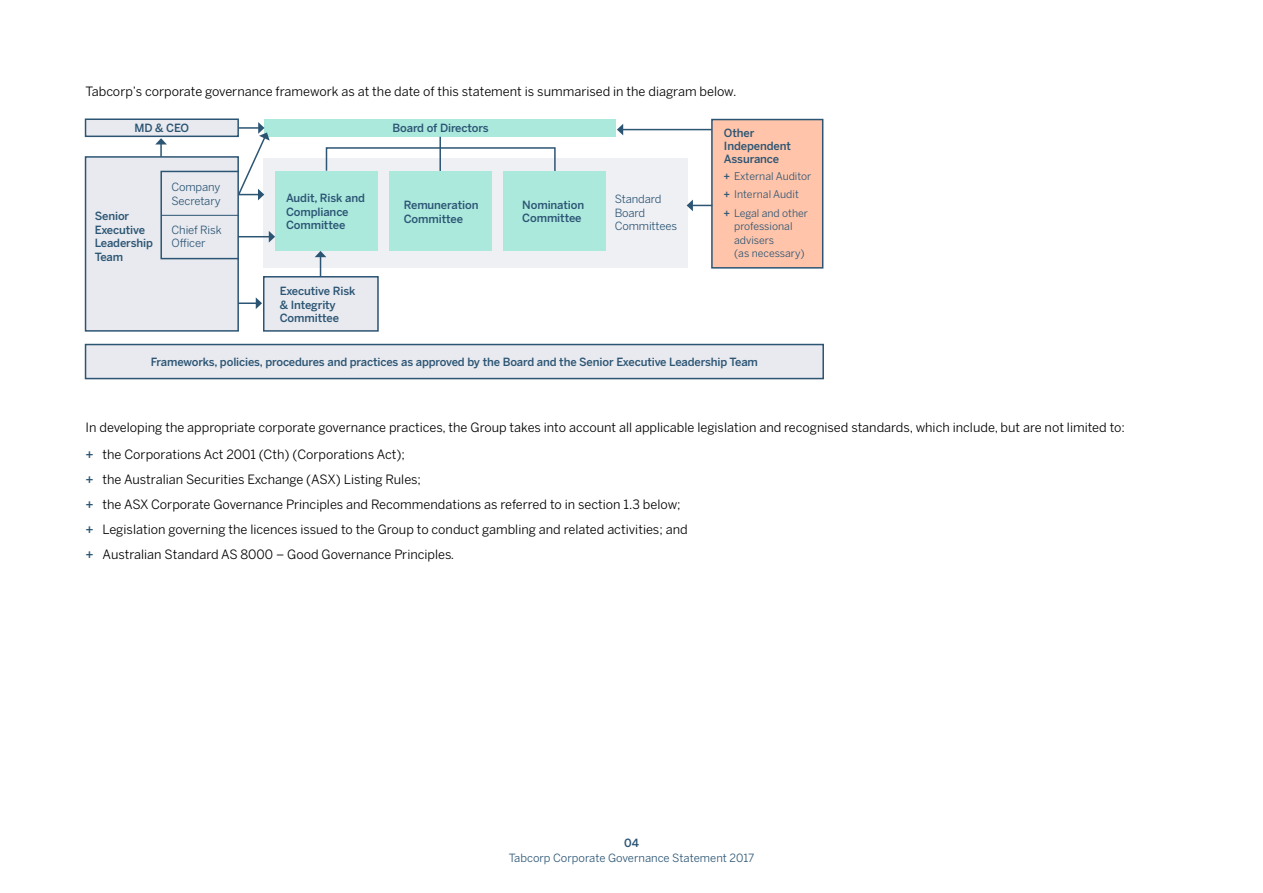
<style>
.page{position:relative;width:1263px;height:893px;background:#fff}
.page>*{position:absolute;margin:0;border:0;box-sizing:border-box;transform-origin:0 0}
.t1{font:12.75px/25px "Benton Sans";color:#000}
.t2{font:500 11.25px/13.5px "Benton Sans";letter-spacing:-.01em;color:#2c5574}
.t3{font:11.25px/13.5px "Benton Sans";letter-spacing:-.01em;color:#2c5574}
.t4{font:10.5px/18.3px "Benton Sans";color:#2c5574}
.s1{font-weight:500}
.s2{font-weight:500;color:#2c5574}
.s3{font-style:italic}
</style>
<div class="page">
<div style="left:711px;top:119px;width:112px;height:150px;background:#ffc4a9;border:2px solid #2c5574"></div>
<hr style="left:622px;top:129px;width:90px;height:1px;background:#2c5574">
<svg style="left:617px;top:124px;width:6px;height:11px"></svg>
<div style="left:263px;top:159px;width:425px;height:109px;background:#eff0f4"></div>
<div style="left:265px;top:119px;width:351px;height:18px;background:#abe9dd"></div>
<div style="left:275px;top:171px;width:103px;height:80px;background:#abe9dd"></div>
<div style="left:390px;top:171px;width:102px;height:80px;background:#abe9dd"></div>
<div style="left:504px;top:171px;width:102px;height:80px;background:#abe9dd"></div>
<div style="left:85px;top:156px;width:154px;height:176px;background:#e8eaef;border:2px solid #2c5574"></div>
<div style="left:160px;top:171px;width:79px;height:88px;border:2px solid #2c5574"></div>
<hr style="left:162px;top:215px;width:77px;height:1px;background:#2c5574">
<div style="left:85px;top:118px;width:154px;height:19px;background:#e8eaef;border:2px solid #2c5574"></div>
<div style="left:85px;top:344px;width:739px;height:35px;background:#e8eaef;border:2px solid #2c5574"></div>
<div style="left:263px;top:276px;width:116px;height:56px;background:#e8eaef;border:2px solid #2c5574"></div>
<svg style="left:155px;top:138px;width:12px;height:19px"></svg>
<svg style="left:315px;top:251px;width:11px;height:25px"></svg>
<hr style="left:238px;top:236px;width:31px;height:1px;background:#2c5574">
<svg style="left:269px;top:231px;width:6px;height:12px"></svg>
<svg style="left:238px;top:297px;width:24px;height:12px"></svg>
<svg style="left:237px;top:122px;width:33px;height:78px"></svg>
<hr style="left:439px;top:137px;width:2px;height:34px;background:#2c5574">
<div style="left:326px;top:147px;width:230px;height:25px;border:2px solid #2c5574"></div>
<svg style="left:687px;top:200px;width:25px;height:11px"></svg>
<p class="t1" style="left:86px;top:79px;width:652px">Tabcorp’s corporate governance framework as at the date of this statement is summarised in the diagram below.</p>
<p class="t2" style="left:135px;top:121px;width:56px">MD &amp; CEO</p>
<p class="t2" style="left:95px;top:209px;width:60px">Senior<br>Executive<br>Leadership<br>Team</p>
<p class="t3" style="left:171px;top:181px;width:51px">Company<br>Secretary</p>
<p class="t3" style="left:171px;top:223px;width:52px">Chief Risk<br>Officer</p>
<p class="t2" style="left:393px;top:121px;width:98px">Board of Directors</p>
<p class="t2" style="left:286px;top:192px;width:80px">Audit, Risk and<br>Compliance<br>Committee</p>
<p class="t2" style="left:404px;top:198px;width:76px">Remuneration<br>Committee</p>
<p class="t2" style="left:522px;top:198px;width:63px">Nomination<br>Committee</p>
<p class="t3" style="left:615px;top:193px;width:64px">Standard<br>Board<br>Committees</p>
<p class="t2" style="left:724px;top:127px;width:68px;line-height:12.8px">Other<br>Independent<br>Assurance</p>
<p class="t4" style="left:724px;top:167px;width:89px"><span class="s1">+</span> External Auditor <span class="s1">+</span> Internal Audit<br><span class="s1">+</span> Legal and other</p>
<p class="t4" style="left:734px;top:219px;width:72px;line-height:13.5px">professional advisers<br>(as necessary)</p>
<p class="t2" style="left:280px;top:284px;width:77px">Executive Risk &amp; Integrity<br>Committee</p>
<p class="t2" style="left:151px;top:355px;width:609px">Frameworks, policies, procedures and practices as approved by the Board and the Senior Executive Leadership Team</p>
<p class="t1" style="left:86px;top:414px;width:1041px;line-height:27.2px">In developing the appropriate corporate governance practices, the Group takes into account all applicable legislation and recognised standards, which include, but are not limited to: <span class="s2">+</span> the Corporations Act 2001 (Cth) (Corporations Act);</p>
<p class="t1" style="left:86px;top:467px;width:603px"><span class="s2">+</span> the Australian Securities Exchange (ASX) Listing Rules;<br><span class="s2">+</span> the ASX Corporate Governance Principles and Recommendations as referred to in section 1.3 below; <span class="s2">+</span> Legislation governing the licences issued to the Group to conduct gambling and related activities; and <span class="s2">+</span> Australian Standard AS 8000 – Good Governance Principles<span class="s3">.</span></p>
<p class="t2" style="left:624px;top:836px;width:16px">04</p>
<p class="t3" style="left:509px;top:851px;width:247px">Tabcorp Corporate Governance Statement 2017</p>
</div>
